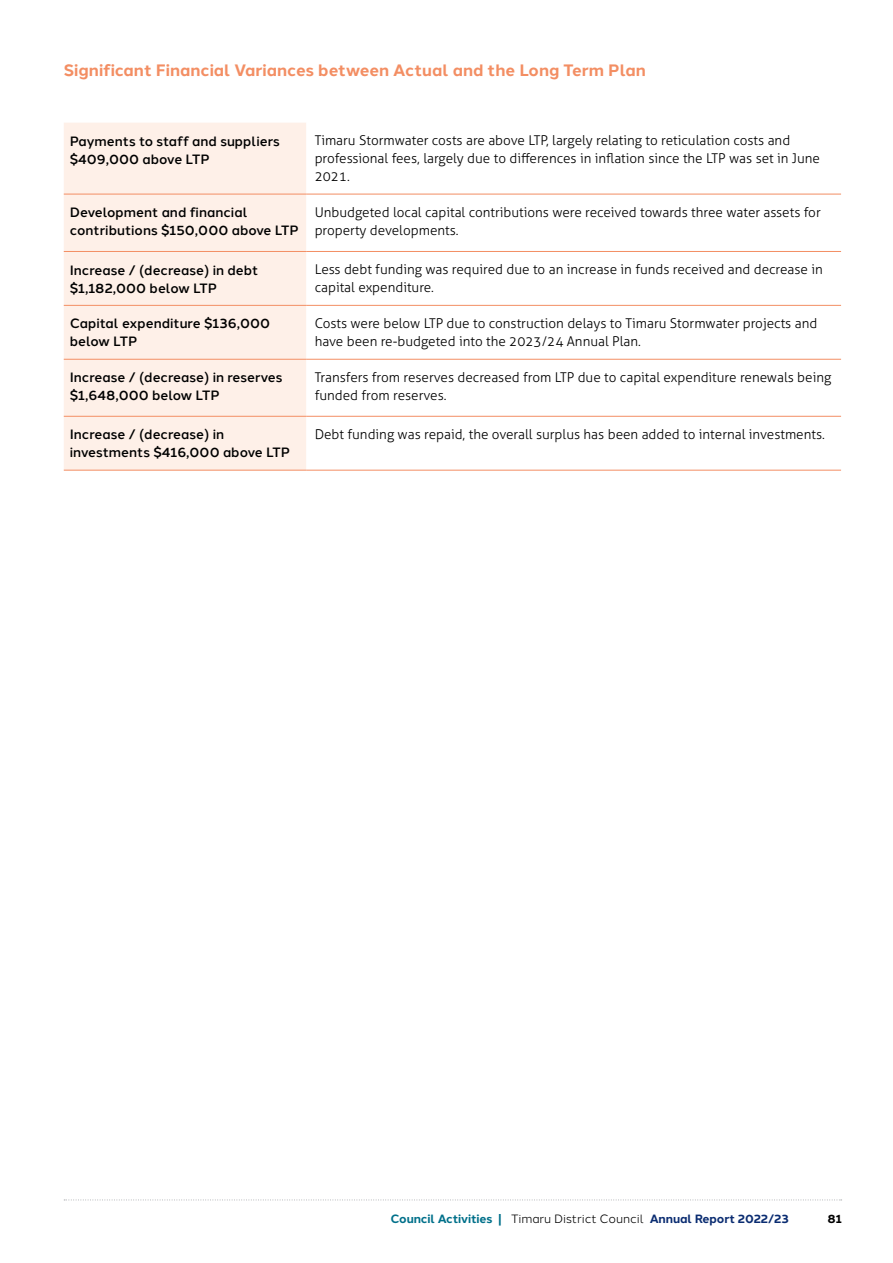
<style>
.page{position:relative;width:893px;height:1263px;background:#fff}
.page>*{position:absolute;margin:0;border:0;box-sizing:border-box;transform-origin:0 0}
.t1{font:700 16.5px "Halcom";color:#f38e63}
.t2{font:300 13.5px/18px "Aller";color:#000}
.t3{font:500 13.5px/18px "Halcom";color:#000}
.t4{font:12px "Halcom";letter-spacing:-.01em;color:#000}
.t5{font:700 12px "Halcom";color:#000}
.s1{font-weight:700;color:#00708a}
.s2{font-weight:700;color:#0a2c71}
</style>
<div class="page">
<svg style="left:64px;top:1199px;width:778px;height:1px"></svg>
<div style="left:64px;top:123px;width:242px;height:347px;background:#fef0e8"></div>
<hr style="left:64px;top:194px;width:242px;height:1px;background:#f38e63">
<hr style="left:306px;top:194px;width:535px;height:1px;background:#f38e63">
<hr style="left:64px;top:251px;width:242px;height:1px;background:#f38e63">
<hr style="left:306px;top:251px;width:535px;height:1px;background:#f38e63">
<hr style="left:64px;top:305px;width:242px;height:1px;background:#f38e63">
<hr style="left:306px;top:305px;width:535px;height:1px;background:#f38e63">
<hr style="left:64px;top:359px;width:242px;height:1px;background:#f38e63">
<hr style="left:306px;top:359px;width:535px;height:1px;background:#f38e63">
<hr style="left:64px;top:416px;width:242px;height:1px;background:#f38e63">
<hr style="left:306px;top:416px;width:535px;height:1px;background:#f38e63">
<hr style="left:64px;top:470px;width:242px;height:1px;background:#f38e63">
<hr style="left:306px;top:470px;width:535px;height:1px;background:#f38e63">
<p class="t1" style="left:64px;top:57px;width:583px">Significant Financial Variances between Actual and the Long Term Plan</p>
<p class="t3" style="left:70px;top:131px;width:211px">Payments to staff and suppliers $409,000 above LTP</p>
<p class="t2" style="left:315px;top:132px;width:507px">Timaru Stormwater costs are above LTP, largely relating to reticulation costs and professional fees, largely due to differences in inflation since the LTP was set in June<br>2021.</p>
<p class="t3" style="left:70px;top:202px;width:231px">Development and financial contributions $150,000 above LTP</p>
<p class="t2" style="left:315px;top:203px;width:508px">Unbudgeted local capital contributions were received towards three water assets for property developments.</p>
<p class="t3" style="left:70px;top:260px;width:190px">Increase / (decrease) in debt $1,182,000 below LTP</p>
<p class="t2" style="left:315px;top:260px;width:510px">Less debt funding was required due to an increase in funds received and decrease in capital expenditure.</p>
<p class="t3" style="left:70px;top:314px;width:202px">Capital expenditure $136,000 below LTP</p>
<p class="t2" style="left:315px;top:314px;width:504px">Costs were below LTP due to construction delays to Timaru Stormwater projects and have been re-budgeted into the 2023/24 Annual Plan.</p>
<p class="t3" style="left:70px;top:367px;width:214px">Increase / (decrease) in reserves $1,648,000 below LTP</p>
<p class="t2" style="left:315px;top:368px;width:518px">Transfers from reserves decreased from LTP due to capital expenditure renewals being funded from reserves.</p>
<p class="t3" style="left:70px;top:425px;width:222px">Increase / (decrease) in investments $416,000 above LTP</p>
<p class="t2" style="left:315px;top:425px;width:512px">Debt funding was repaid, the overall surplus has been added to internal investments.</p>
<p class="t4" style="left:390px;top:1209px;width:400px"><span class="s1">Council Activities |</span> Timaru District Council <span class="s2">Annual Report 2022/23</span></p>
<p class="t5" style="left:828px;top:1209px;width:16px">81</p>
</div>
